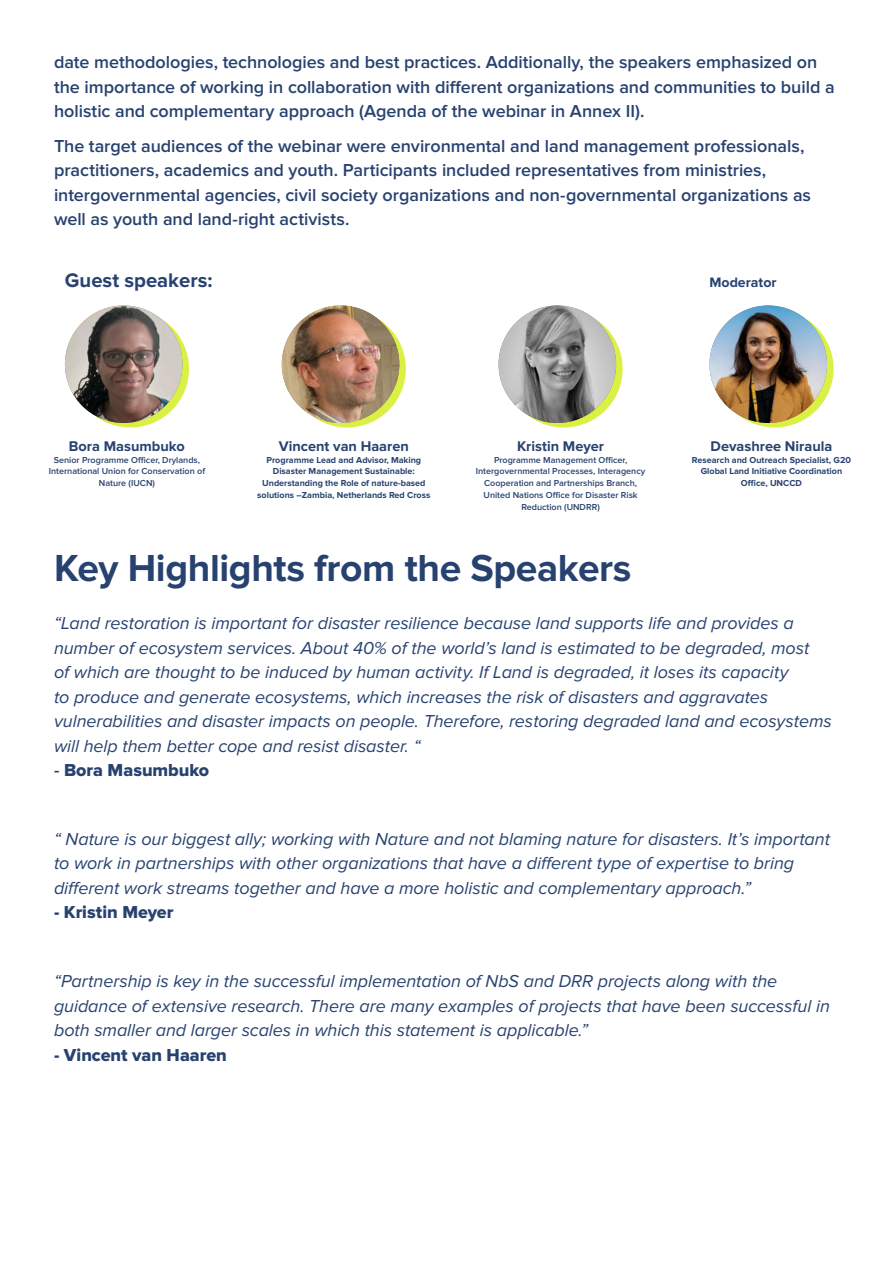
<style>
.page{position:relative;width:893px;height:1263px;background:#fff}
.page>*{position:absolute;margin:0;border:0;box-sizing:border-box;transform-origin:0 0}
.t1{font:700 39px "Proxima Nova";letter-spacing:-.01em;color:#284270}
.t2{font:700 20.4px "Proxima Nova";color:#284270}
.t3{font:italic 18px/24.5px "Proxima Nova";letter-spacing:-.005em;color:#284270}
.t4{font:600 18px/24.5px "Proxima Nova";letter-spacing:-.005em;color:#284270}
.t5{font:18px "Proxima Nova Extrabld";color:#284270}
.t6{font:700 14.55px "Proxima Nova";color:#284270}
.t7{font:700 14.1px "Proxima Nova";color:#284270}
.t8{font:600 9px/11.9px "Proxima Nova";color:#284270;text-align:center}
.t9{font:700 9px/11.9px "Proxima Nova";color:#284270;text-align:center}
.s1{font-family:"Proxima Nova";font-weight:600}
</style>
<div class="page">
<div style="left:505px;top:310px;width:118px;height:117px;background:#daf043;border-radius:50%"></div>
<img style="left:499px;top:305px;width:117px;height:118px;border-radius:59px">
<div style="left:716px;top:310px;width:117px;height:117px;background:#daf043;border-radius:50%"></div>
<img style="left:709px;top:305px;width:118px;height:118px;border-radius:59px">
<svg style="left:288px;top:310px;width:118px;height:117px"></svg>
<img style="left:282px;top:305px;width:117px;height:118px;border-radius:59px">
<svg style="left:71px;top:310px;width:118px;height:117px"></svg>
<img style="left:65px;top:305px;width:117px;height:118px;border-radius:59px">
<p class="t4" style="left:54px;top:50px;width:782px">date methodologies, technologies and best practices. Additionally, the speakers emphasized on the importance of working in collaboration with different organizations and communities to build a holistic and complementary approach (Agenda of the webinar in Annex II).</p>
<p class="t4" style="left:54px;top:134px;width:759px">The target audiences of the webinar were environmental and land management professionals, practitioners, academics and youth. Participants included representatives from ministries, intergovernmental agencies, civil society organizations and non-governmental organizations as well as youth and land-right activists.</p>
<p class="t2" style="left:65px;top:269px;width:149px">Guest speakers:</p>
<p class="t7" style="left:709px;top:274px;width:69px">Moderator</p>
<p class="t6" style="left:69px;top:438px;width:118px">Bora Masumbuko</p>
<p class="t8" style="left:49px;top:454px;width:158px">Senior Programme Officer, Drylands,<br>International Union for Conservation of<br>Nature (IUCN)</p>
<p class="t6" style="left:279px;top:438px;width:132px">Vincent van Haaren</p>
<p class="t9" style="left:257px;top:454px;width:175px">Programme Lead and Advisor, Making Disaster Management Sustainable:<br>Understanding the Role of nature-based solutions –Zambia, Netherlands Red Cross</p>
<p class="t6" style="left:517px;top:438px;width:89px">Kristin Meyer</p>
<p class="t8" style="left:476px;top:454px;width:171px">Programme Management Officer, Intergovernmental Processes, Interagency Cooperation and Partnerships Branch, United Nations Office for Disaster Risk Reduction (UNDRR)</p>
<h1 class="t1" style="left:54px;top:546px;width:579px">Key Highlights from the Speakers</h1>
<p class="t6" style="left:711px;top:438px;width:123px">Devashree Niraula</p>
<p class="t9" style="left:692px;top:454px;width:161px">Research and Outreach Specialist, G20<br>Global Land Initiative Coordination<br>Office, UNCCD</p>
<p class="t3" style="left:54px;top:612px;width:779px">“Land restoration is important for disaster resilience because land supports life and provides a number of ecosystem services. About 40% of the world’s land is estimated to be degraded, most<br>of which are thought to be induced by human activity. If Land is degraded, it loses its capacity<br>to produce and generate ecosystems, which increases the risk of disasters and aggravates vulnerabilities and disaster impacts on people. Therefore, restoring degraded land and ecosystems will help them better cope and resist disaster. “</p>
<p class="t5" style="left:54px;top:760px;width:157px"><span class="s1">-</span> Bora Masumbuko</p>
<p class="t3" style="left:54px;top:827px;width:777px">“ Nature is our biggest ally; working with Nature and not blaming nature for disasters. It’s important to work in partnerships with other organizations that have a different type of expertise to bring different work streams together and have a more holistic and complementary approach.”</p>
<p class="t5" style="left:54px;top:902px;width:121px">- Kristin Meyer</p>
<p class="t3" style="left:54px;top:969px;width:777px">“Partnership is key in the successful implementation of NbS and DRR projects along with the guidance of extensive research. There are many examples of projects that have been successful in both smaller and larger scales in which this statement is applicable.”</p>
<p class="t5" style="left:54px;top:1044px;width:174px">- Vincent van Haaren</p>
</div>
